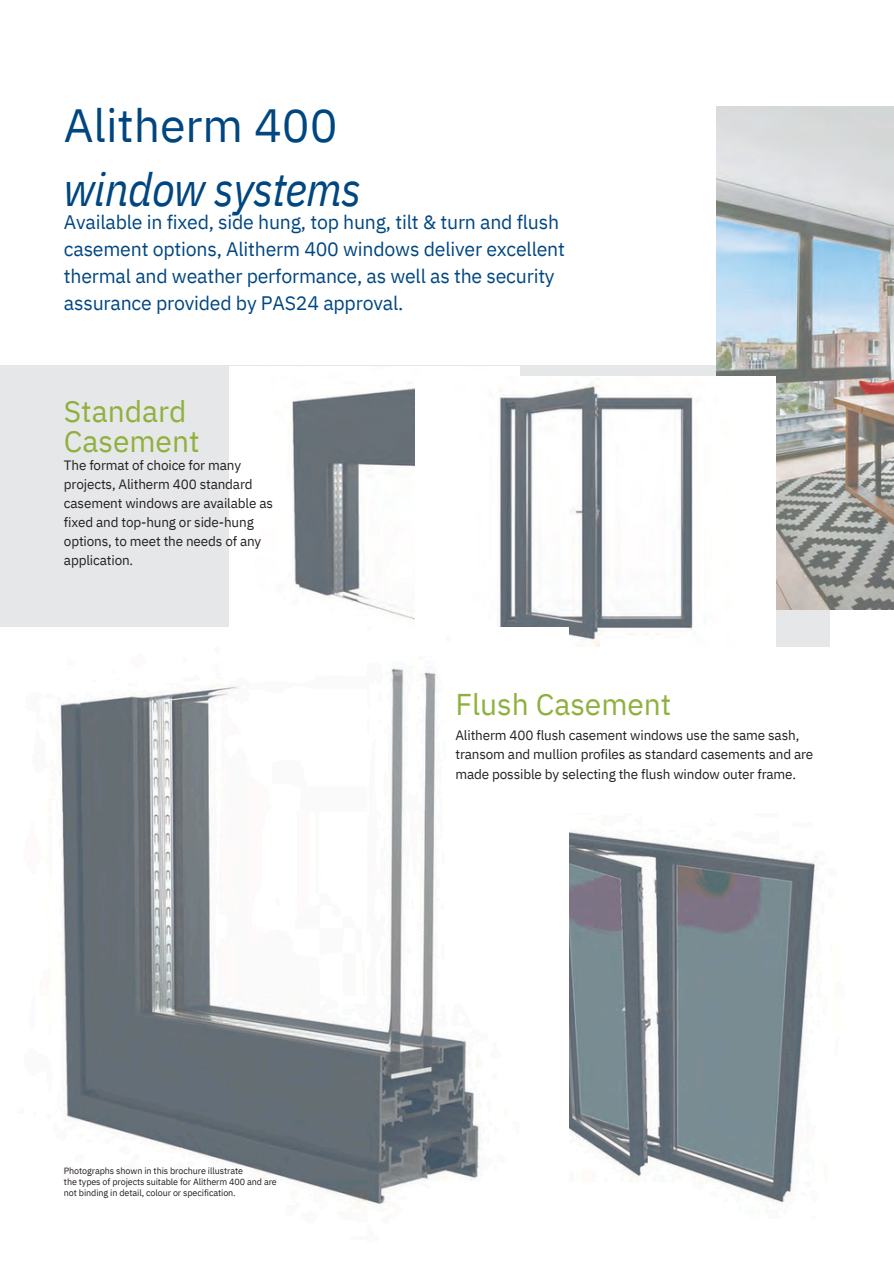
<style>
.page{position:relative;width:894px;height:1264px;background:#fff}
.page>*{position:absolute;margin:0;border:0;box-sizing:border-box;transform-origin:0 0}
.t1{font:italic 46.5px/64.2px "IBM Plex Sans Cond";letter-spacing:-.015em;color:#004681}
.t2{font:30px/29.2px "IBM Plex Sans";color:#90b03e}
.t3{font:19.5px/27px "IBM Plex Sans";letter-spacing:-.01em;color:#004681}
.t4{font:13.5px/19.2px "IBM Plex Sans";letter-spacing:-.01em;color:#231f20}
.t5{font:9px/11.2px "IBM Plex Sans";letter-spacing:-.01em;color:#231f20}
.s1{font-family:"IBM Plex Sans";font-style:normal}
</style>
<div class="page">
<img style="left:0;top:106px;width:893px;height:1099px">
<h1 class="t1" style="left:64px;top:92px;width:299px"><span class="s1">Alitherm 400 </span>window systems</h1>
<p class="t3" style="left:64px;top:208px;width:502px">Available in fixed, side hung, top hung, tilt &amp; turn and flush casement options, Alitherm 400 windows deliver excellent thermal and weather performance, as well as the security assurance provided by PAS24 approval.</p>
<p class="t2" style="left:64px;top:396px;width:137px">Standard<br>Casement</p>
<p class="t4" style="left:64px;top:455px;width:210px">The format of choice for many projects, Alitherm 400 standard casement windows are available as fixed and top-hung or side-hung options, to meet the needs of any application.</p>
<p class="t5" style="left:64px;top:1164px;width:214px">Photographs shown in this brochure illustrate<br>the types of projects suitable for Alitherm 400 and are not binding in detail, colour or specification.</p>
<h2 class="t2" style="left:455px;top:689px;width:217px">Flush Casement</h2>
<h2 class="t4" style="left:455px;top:725px;width:359px">Alitherm 400 flush casement windows use the same sash, transom and mullion profiles as standard casements and are made possible by selecting the flush window outer frame.</h2>
</div>
